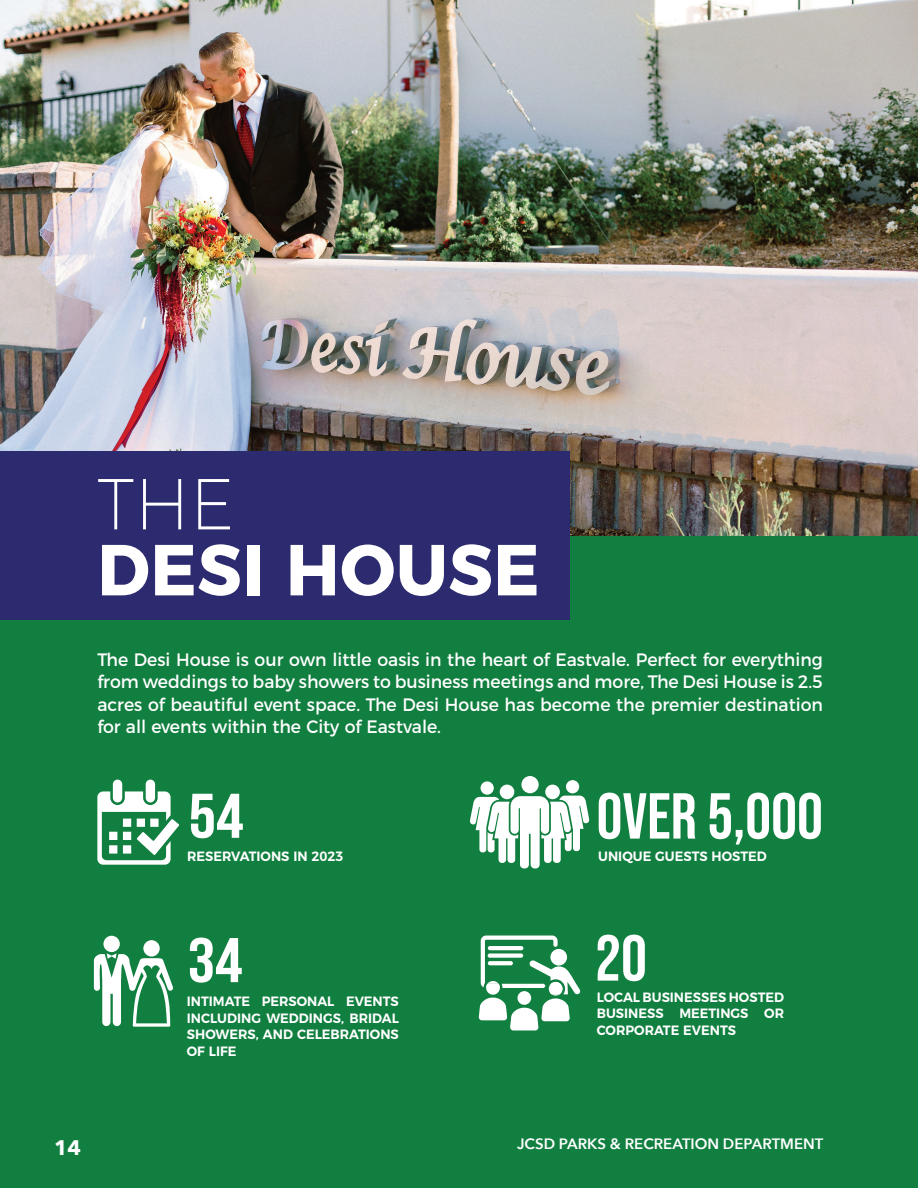
<style>
.page{position:relative;width:918px;height:1188px;background:#fff}
.page>*{position:absolute;margin:0;border:0;box-sizing:border-box;transform-origin:0 0}
.Large_Heading{font:700 72px "Montserrat";letter-spacing:.01em;color:#fff;scale:.95 1}
.Large_Heading-2{font:200 72px "Montserrat";color:#fff;scale:.95 1}
.t1{font:64.8px/142.1px "Bebas Neue";color:#fff}
.t2{font:700 63px "Bebas Neue";color:#fff;scale:1.1 1}
.t3{font:700 21px "Avenir Next";color:#fff}
.t4{font:18px/22.5px "Montserrat";color:#fff;text-align:justify;scale:.96 1}
.t5{font:600 15px "Avenir Next";color:#fff}
.t6{font:600 13.5px/16.5px "Montserrat";color:#fff;text-align:justify;scale:.96 1}
</style>
<div class="page">
<div style="left:0;top:344px;width:918px;height:844px;background:#117f3f"></div>
<img style="left:0;top:0;width:917px;height:536px">
<div style="left:0;top:451px;width:570px;height:169px;background:#2d2b70"></div>
<svg style="left:97px;top:780px;width:82px;height:85px"></svg>
<div style="left:545px;top:785px;width:15px;height:14px;background:#fff;border-radius:50%"></div>
<div style="left:500px;top:785px;width:14px;height:14px;background:#fff;border-radius:50%"></div>
<div style="left:481px;top:781px;width:13px;height:14px;background:#fff;border-radius:50%"></div>
<div style="left:566px;top:780px;width:13px;height:13px;background:#fff;border-radius:50%"></div>
<div style="left:521px;top:776px;width:18px;height:17px;background:#fff;border-radius:50%"></div>
<svg style="left:470px;top:796px;width:119px;height:72px"></svg>
<svg style="left:94px;top:936px;width:79px;height:91px"></svg>
<svg style="left:479px;top:936px;width:101px;height:94px"></svg>
<hr style="left:917px;top:0;width:1px;height:1188px;background:#2d2b70">
<p class="Large_Heading-2" style="left:97px;top:449px;width:146px">THE</p>
<p class="Large_Heading" style="left:97px;top:511px;width:467px">DESI HOUSE</p>
<p class="t4" style="left:97px;top:647px;width:757px">The Desi House is our own little oasis in the heart of Eastvale. Perfect for everything from weddings to baby showers to business meetings and more, The Desi House is 2.5 acres of beautiful event space. The Desi House has become the premier destination for all events within the City of Eastvale.</p>
<p class="t2" style="left:189px;top:782px;width:51px">54</p>
<p class="t6" style="left:187px;top:847px;width:165px">RESERVATIONS IN 2023</p>
<p class="t2" style="left:188px;top:926px;width:51px">34</p>
<h2 class="t1" style="left:595px;top:744px;width:229px">OVER 5,000<br>20</h2>
<p class="t6" style="left:598px;top:847px;width:177px">UNIQUE GUESTS HOSTED</p>
<p class="t6" style="left:187px;top:992px;width:222px">INTIMATE PERSONAL EVENTS INCLUDING WEDDINGS, BRIDAL SHOWERS, AND CELEBRATIONS OF LIFE</p>
<p class="t6" style="left:597px;top:988px;width:197px">LOCAL BUSINESSES HOSTED</p>
<p class="t6" style="left:597px;top:1004px;width:197px">BUSINESS MEETINGS OR<br>CORPORATE EVENTS</p>
<p class="t3" style="left:54px;top:1129px;width:29px">14</p>
<p class="t5" style="left:517px;top:1130px;width:308px">JCSD PARKS &amp; RECREATION DEPARTMENT</p>
</div>
